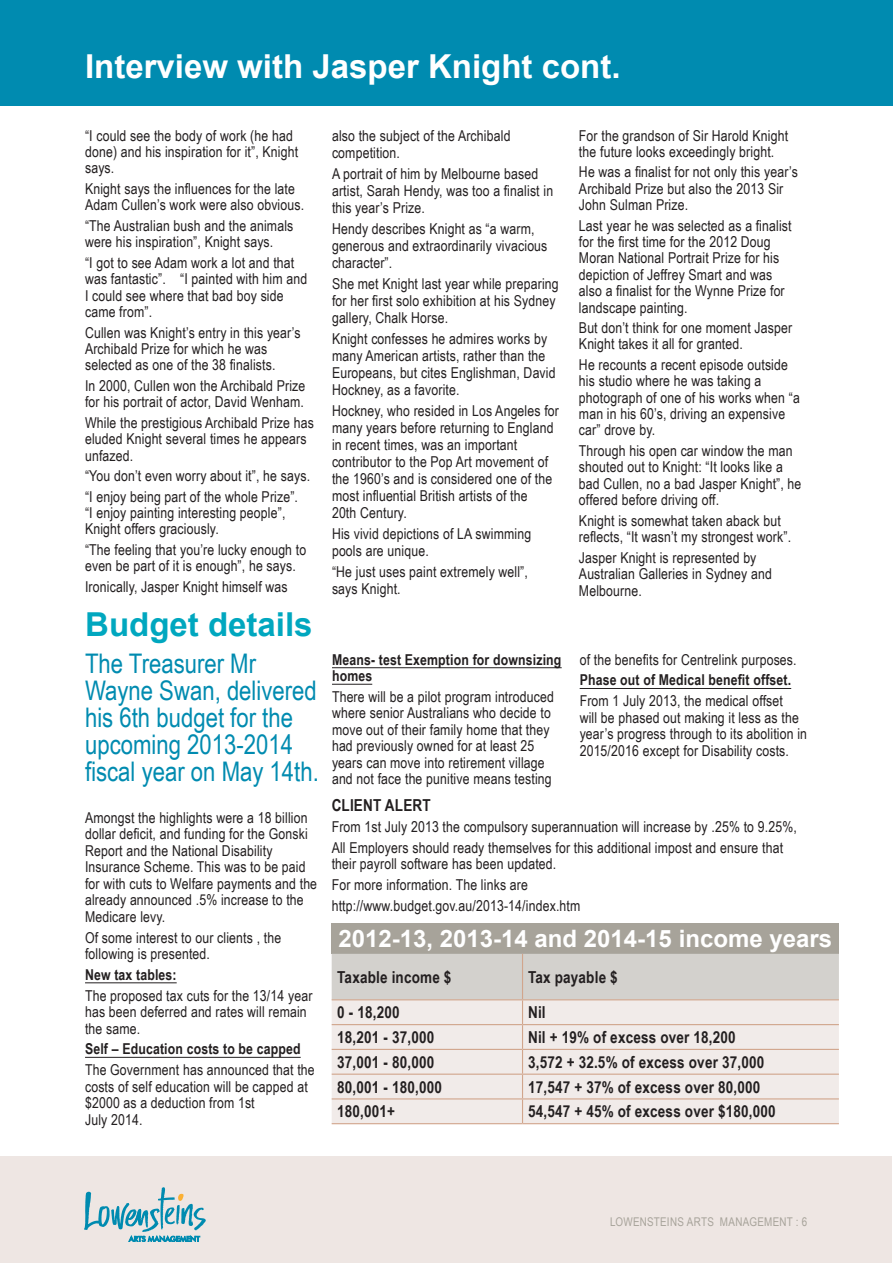
<style>
.page{position:relative;width:893px;height:1263px;background:#fff}
.page>*{position:absolute;margin:0;border:0;box-sizing:border-box;transform-origin:0 0}
.t1{font:700 33px "Arial";color:#fff}
.t2{font:700 33px "Arial";color:#00a7bf}
.t3{font:27px/27px "Arial Narrow";color:#008bb0}
.t4{font:700 24px "Arial";color:#fff}
.t5{font:700 16.5px "Arial Narrow";letter-spacing:.01em;color:#231f20}
.t6{font:15px/16.4px "Arial Narrow";letter-spacing:.01em;color:#231f20}
.t7{font:700 15px/16.5px "Arial Narrow";letter-spacing:.01em;color:#231f20}
.t8{font:12px "Arial Narrow";letter-spacing:.025em;color:#a7a39a}
</style>
<div class="page">
<div style="left:1px;top:0;width:892px;height:106px;background:#008bb0"></div>
<div style="left:0;top:1157px;width:891px;height:106px;background:#eee6e3"></div>
<svg style="left:84px;top:1187px;width:122px;height:55px"></svg>
<div style="left:332px;top:923px;width:507px;height:31px;background:#a7a39a"></div>
<svg style="left:332px;top:954px;width:507px;height:169px;background:#e7e1de"></svg>
<hr style="left:332px;top:1123px;width:190px;height:1px;background:#d1a58c">
<hr style="left:522px;top:1123px;width:317px;height:1px;background:#d1a58c">
<hr style="left:85px;top:982px;width:92px;height:1px;background:#231f20">
<hr style="left:85px;top:1057px;width:216px;height:1px;background:#231f20">
<hr style="left:332px;top:667px;width:230px;height:1px;background:#231f20">
<hr style="left:332px;top:684px;width:40px;height:1px;background:#231f20">
<hr style="left:580px;top:688px;width:211px;height:1px;background:#231f20">
<h1 class="t1" style="left:85px;top:45px;width:537px">Interview with Jasper Knight cont.</h1>
<p class="t6" style="left:85px;top:127px;width:215px">“I could see the body of work (he had done) and his inspiration for it”, Knight says.</p>
<p class="t6" style="left:85px;top:180px;width:221px">Knight says the influences for the late<br>Adam Cullen’s work were also obvious.</p>
<p class="t6" style="left:85px;top:217px;width:210px">“The Australian bush and the animals were his inspiration”, Knight says.</p>
<p class="t6" style="left:85px;top:254px;width:224px">“I got to see Adam work a lot and that was fantastic”. “I painted with him and<br>I could see where that bad boy side came from”.</p>
<p class="t6" style="left:85px;top:324px;width:217px">Cullen was Knight’s entry in this year’s<br>Archibald Prize for which he was selected as one of the 38 finalists.</p>
<p class="t6" style="left:85px;top:377px;width:222px">In 2000, Cullen won the Archibald Prize for his portrait of actor, David Wenham.</p>
<p class="t6" style="left:85px;top:414px;width:230px">While the prestigious Archibald Prize has eluded Knight several times he appears unfazed.</p>
<p class="t6" style="left:85px;top:465px;width:227px;line-height:20.5px">“You don’t even worry about it”, he says. “I enjoy being part of the whole Prize”.</p>
<p class="t6" style="left:85px;top:504px;width:202px">“I enjoy painting interesting people”,<br>Knight offers graciously.</p>
<p class="t6" style="left:85px;top:541px;width:223px">“The feeling that you’re lucky enough to even be part of it is enough”, he says.</p>
<p class="t6" style="left:85px;top:578px;width:204px">Ironically, Jasper Knight himself was</p>
<h1 class="t2" style="left:85px;top:603px;width:229px">Budget details</h1>
<h2 class="t3" style="left:85px;top:649px;width:235px">The Treasurer Mr<br>Wayne Swan, delivered his 6th budget for the upcoming 2013-2014 fiscal year on May 14th.</h2>
<p class="t6" style="left:85px;top:809px;width:234px">Amongst the highlights were a 18 billion dollar deficit, and funding for the Gonski Report and the National Disability Insurance Scheme. This was to be paid for with cuts to Welfare payments and the already announced .5% increase to the Medicare levy.</p>
<p class="t6" style="left:85px;top:928px;width:198px">Of some interest to our clients , the following is presented.</p>
<p class="t7" style="left:85px;top:965px;width:93px">New tax tables:</p>
<p class="t6" style="left:85px;top:986px;width:229px">The proposed tax cuts for the 13/14 year has been deferred and rates will remain the same.</p>
<p class="t7" style="left:85px;top:1040px;width:217px">Self – Education costs to be capped</p>
<p class="t6" style="left:85px;top:1061px;width:231px">The Government has announced that the costs of self education will be capped at $2000 as a deduction from 1st<br>July 2014.</p>
<p class="t6" style="left:332px;top:126px;width:180px;line-height:17px">also the subject of the Archibald competition.</p>
<p class="t6" style="left:332px;top:164px;width:223px;line-height:17px">A portrait of him by Melbourne based artist, Sarah Hendy, was too a finalist in this year’s Prize.</p>
<p class="t6" style="left:332px;top:219px;width:217px;line-height:17px">Hendy describes Knight as “a warm, generous and extraordinarily vivacious character”.</p>
<p class="t6" style="left:332px;top:275px;width:228px;line-height:17px">She met Knight last year while preparing for her first solo exhibition at his Sydney gallery, Chalk Horse.</p>
<p class="t6" style="left:332px;top:330px;width:225px;line-height:17px">Knight confesses he admires works by many American artists, rather than the Europeans, but cites Englishman, David Hockney, as a favorite.</p>
<p class="t6" style="left:332px;top:402px;width:229px;line-height:17px">Hockney, who resided in Los Angeles for many years before returning to England in recent times, was an important contributor to the Pop Art movement of the 1960’s and is considered one of the most influential British artists of the<br>20th Century.</p>
<p class="t6" style="left:332px;top:525px;width:201px;line-height:17px">His vivid depictions of LA swimming pools are unique.</p>
<p class="t6" style="left:332px;top:563px;width:197px;line-height:17px">“He just uses paint extremely well”, says Knight.</p>
<p class="t6" style="left:579px;top:126px;width:211px">For the grandson of Sir Harold Knight the future looks exceedingly bright.</p>
<p class="t6" style="left:579px;top:163px;width:220px">He was a finalist for not only this year’s<br>Archibald Prize but also the 2013 Sir<br>John Sulman Prize.</p>
<p class="t6" style="left:579px;top:217px;width:214px">Last year he was selected as a finalist for the first time for the 2012 Doug Moran National Portrait Prize for his depiction of Jeffrey Smart and was also a finalist for the Wynne Prize for landscape painting.</p>
<p class="t6" style="left:579px;top:319px;width:215px">But don’t think for one moment Jasper<br>Knight takes it all for granted.</p>
<p class="t6" style="left:579px;top:356px;width:222px">He recounts a recent episode outside his studio where he was taking a photograph of one of his works when “a man in his 60’s, driving an expensive car” drove by.</p>
<p class="t6" style="left:579px;top:442px;width:224px">Through his open car window the man shouted out to Knight: “It looks like a bad Cullen, no a bad Jasper Knight”, he offered before driving off.</p>
<p class="t6" style="left:579px;top:512px;width:214px">Knight is somewhat taken aback but reflects, “It wasn’t my strongest work”.</p>
<p class="t6" style="left:579px;top:549px;width:194px">Jasper Knight is represented by<br>Australian Galleries in Sydney and<br>Melbourne.</p>
<p class="t7" style="left:332px;top:650px;width:231px">Means- test Exemption for downsizing homes</p>
<p class="t6" style="left:332px;top:688px;width:223px">There will be a pilot program introduced where senior Australians who decide to move out of their family home that they had previously owned for at least 25 years can move into retirement village and not face the punitive means testing</p>
<p class="t6" style="left:580px;top:651px;width:218px">of the benefits for Centrelink purposes.</p>
<p class="t7" style="left:580px;top:671px;width:213px">Phase out of Medical benefit offset.</p>
<p class="t6" style="left:580px;top:692px;width:229px">From 1 July 2013, the medical offset<br>will be phased out making it less as the year’s progress through to its abolition in 2015/2016 except for Disability costs.</p>
<p class="t5" style="left:332px;top:793px;width:101px">CLIENT ALERT</p>
<p class="t6" style="left:332px;top:816px;width:467px;line-height:20.7px">From 1st July 2013 the compulsory superannuation will increase by .25% to 9.25%,<br>All Employers should ready themselves for this additional impost and ensure that</p>
<p class="t6" style="left:332px;top:853px;width:250px;line-height:20.7px">their payroll software has been updated.<br>For more information. The links are http://www.budget.gov.au/2013-14/index.htm</p>
<h3 class="t4" style="left:338px;top:923px;width:495px">2012-13, 2013-14 and 2014-15 income years</h3>
<p class="t5" style="left:337px;top:964px;width:116px">Taxable income $</p>
<p class="t5" style="left:528px;top:964px;width:91px">Tax payable $</p>
<p class="t5" style="left:337px;top:1000px;width:64px">0 - 18,200</p>
<p class="t5" style="left:528px;top:1000px;width:19px">Nil</p>
<p class="t5" style="left:337px;top:1025px;width:99px">18,201 - 37,000</p>
<p class="t5" style="left:528px;top:1025px;width:209px">Nil + 19% of excess over 18,200</p>
<p class="t5" style="left:337px;top:1049px;width:99px">37,001 - 80,000</p>
<p class="t5" style="left:528px;top:1049px;width:238px">3,572 + 32.5% of excess over 37,000</p>
<p class="t5" style="left:337px;top:1074px;width:106px">80,001 - 180,000</p>
<p class="t5" style="left:528px;top:1074px;width:234px">17,547 + 37% of excess over 80,000</p>
<p class="t5" style="left:337px;top:1099px;width:59px">180,001+</p>
<p class="t5" style="left:528px;top:1099px;width:249px">54,547 + 45% of excess over $180,000</p>
<p class="t8" style="left:610px;top:1212px;width:198px">LOWENSTEINS ARTS MANAGEMENT : 6</p>
</div>
